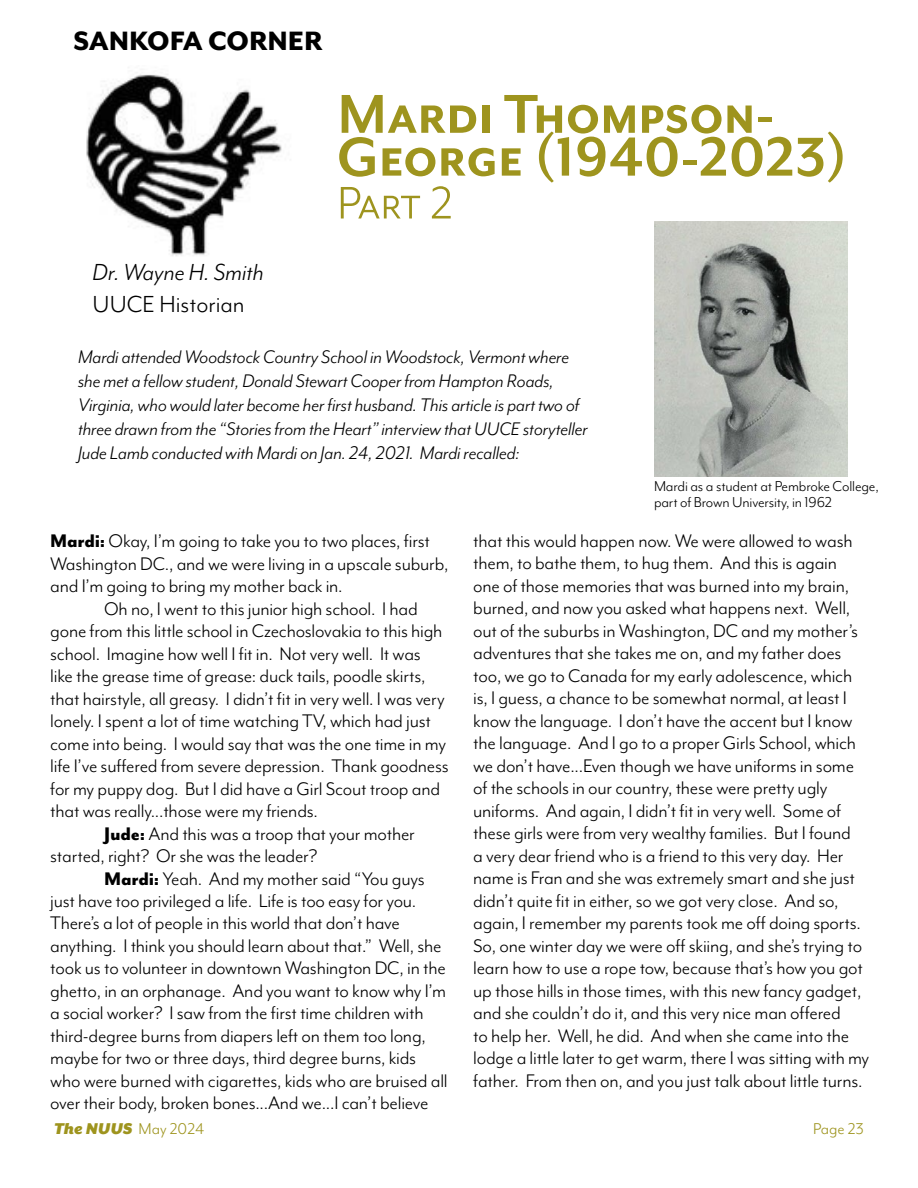
<style>
.page{position:relative;width:918px;height:1188px;background:#fff}
.page>*{position:absolute;margin:0;border:0;box-sizing:border-box;transform-origin:0 0}
.t1{font:700 63px "Mr Eaves Mod OT";color:#9e941e}
.t2{font:52.5px "Mr Eaves Mod OT";color:#9e941e}
.t3{font:800 30.6px "Mr Eaves Mod OT";color:#000}
.t4{font:italic 26.7px "Mr Eaves Mod OT";color:#000}
.t5{font:26.7px "Mr Eaves Mod OT";color:#000}
.t6{font:21px/22.5px "Mr Eaves Mod OT";letter-spacing:-.01em;color:#000}
.t7{font:italic 21px/24px "Mr Eaves Mod OT";letter-spacing:-.005em;color:#000}
.t8{font:italic 900 18px "Mr Eaves XL San OT";color:#9e941e}
.t9{font:18px "Mr Eaves Mod OT";color:#9e941e}
.t10{font:16.5px/16.5px "Mr Eaves Mod OT";letter-spacing:-.01em;color:#000}
.s1{font-weight:800}
.s2{font-family:"Mr Eaves Mod OT";font-weight:400;font-style:normal}
</style>
<div class="page">
<img style="left:86px;top:74px;width:196px;height:182px">
<img style="left:654px;top:222px;width:194px;height:255px">
<h3 class="t3" style="left:74px;top:23px;width:250px">SANKOFA CORNER</h3>
<h1 class="t1" style="left:337px;top:78px;width:438px">Mardi Thompson-</h1>
<h1 class="t1" style="left:337px;top:121px;width:512px">George (1940-2023)</h1>
<h2 class="t2" style="left:337px;top:174px;width:118px">Part 2</h2>
<p class="t4" style="left:93px;top:257px;width:173px">Dr. Wayne H. Smith</p>
<p class="t5" style="left:93px;top:289px;width:154px">UUCE Historian</p>
<p class="t7" style="left:78px;top:344px;width:511px">Mardi attended Woodstock Country School in Woodstock, Vermont where she met a fellow student, Donald Stewart Cooper from Hampton Roads, Virginia, who would later become her first husband. This article is part two of three drawn from the “Stories from the Heart” interview that UUCE storyteller Jude Lamb conducted with Mardi on Jan. 24, 2021. Mardi recalled:</p>
<p class="t10" style="left:654px;top:478px;width:226px">Mardi as a student at Pembroke College, part of Brown University, in 1962</p>
<p class="t6" style="left:50px;top:529px;width:400px"><span class="s1">Mardi:</span> Okay, I’m going to take you to two places, first<br>Washington DC., and we were living in a upscale suburb, and I’m going to bring my mother back in.</p>
<p class="t6" style="left:104px;top:597px;width:315px">Oh no, I went to this junior high school. I had</p>
<p class="t6" style="left:50px;top:619px;width:394px">gone from this little school in Czechoslovakia to this high</p>
<p class="t6" style="left:50px;top:642px;width:372px">school. Imagine how well I fit in. Not very well. It was</p>
<p class="t6" style="left:50px;top:664px;width:377px">like the grease time of grease: duck tails, poodle skirts,</p>
<p class="t6" style="left:50px;top:687px;width:396px">that hairstyle, all greasy. I didn’t fit in very well. I was very</p>
<p class="t6" style="left:50px;top:709px;width:382px">lonely. I spent a lot of time watching TV, which had just</p>
<p class="t6" style="left:50px;top:732px;width:397px">come into being. I would say that was the one time in my</p>
<p class="t6" style="left:50px;top:754px;width:400px">life I’ve suffered from severe depression. Thank goodness</p>
<p class="t6" style="left:50px;top:777px;width:391px">for my puppy dog. But I did have a Girl Scout troop and</p>
<p class="t6" style="left:50px;top:799px;width:269px">that was really...those were my friends.</p>
<p class="t6" style="left:104px;top:822px;width:312px"><span class="s1">Jude:</span> And this was a troop that your mother</p>
<p class="t6" style="left:50px;top:844px;width:269px">started, right? Or she was the leader?</p>
<p class="t6" style="left:104px;top:867px;width:322px"><span class="s1">Mardi:</span> Yeah. And my mother said “You guys</p>
<p class="t6" style="left:50px;top:889px;width:368px">just have too privileged a life. Life is too easy for you.</p>
<p class="t6" style="left:50px;top:912px;width:351px">There’s a lot of people in this world that don’t have</p>
<p class="t6" style="left:50px;top:934px;width:393px">anything. I think you should learn about that.” Well, she</p>
<p class="t6" style="left:50px;top:957px;width:397px">took us to volunteer in downtown Washington DC, in the</p>
<p class="t6" style="left:50px;top:979px;width:398px">ghetto, in an orphanage. And you want to know why I’m</p>
<p class="t6" style="left:50px;top:1002px;width:375px">a social worker? I saw from the first time children with</p>
<p class="t6" style="left:50px;top:1024px;width:377px">third-degree burns from diapers left on them too long,</p>
<p class="t6" style="left:50px;top:1047px;width:368px">maybe for two or three days, third degree burns, kids</p>
<p class="t6" style="left:50px;top:1069px;width:399px">who were burned with cigarettes, kids who are bruised all</p>
<p class="t6" style="left:50px;top:1092px;width:380px">over their body, broken bones...And we...I can’t believe</p>
<p class="t6" style="left:473px;top:529px;width:398px">that this would happen now. We were allowed to wash them, to bathe them, to hug them. And this is again<br>one of those memories that was burned into my brain, burned, and now you asked what happens next. Well, out of the suburbs in Washington, DC and my mother’s adventures that she takes me on, and my father does too, we go to Canada for my early adolescence, which is, I guess, a chance to be somewhat normal, at least I know the language. I don’t have the accent but I know the language. And I go to a proper Girls School, which we don’t have...Even though we have uniforms in some of the schools in our country, these were pretty ugly uniforms. And again, I didn’t fit in very well. Some of these girls were from very wealthy families. But I found<br>a very dear friend who is a friend to this very day. Her name is Fran and she was extremely smart and she just didn’t quite fit in either, so we got very close. And so, again, I remember my parents took me off doing sports.<br>So, one winter day we were off skiing, and she’s trying to learn how to use a rope tow, because that’s how you got up those hills in those times, with this new fancy gadget, and she couldn’t do it, and this very nice man offered<br>to help her. Well, he did. And when she came into the lodge a little later to get warm, there I was sitting with my father. From then on, and you just talk about little turns.</p>
<p class="t8" style="left:54px;top:1118px;width:152px">The NUUS <span class="s2">May 2024</span></p>
<p class="t9" style="left:813px;top:1119px;width:52px">Page 23</p>
</div>
